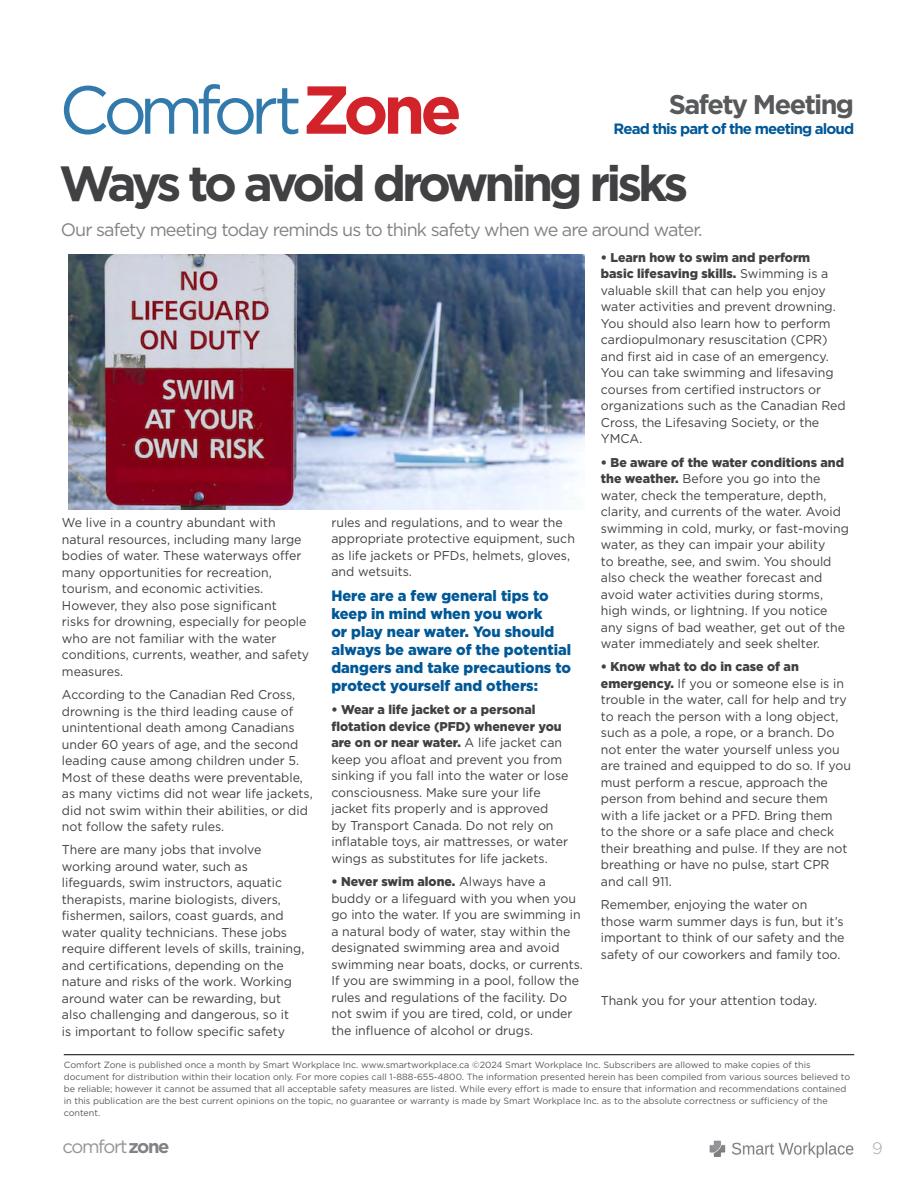
<style>
.page{position:relative;width:918px;height:1188px;background:#fff}
.page>*{position:absolute;margin:0;border:0;box-sizing:border-box;transform-origin:0 0}
.t1{font:67.65px "Gotham";letter-spacing:-.1em;color:#337aac}
.t2{font:700 49.5px "Gotham";letter-spacing:-.08em;color:#414042}
.t3{font:700 27px "Gotham";letter-spacing:-.06em;color:#58595b}
.t4{font:18.45px "Gotham";letter-spacing:-.075em;color:#939598}
.t5{font:18px "Gotham";letter-spacing:-.05em;color:#808285}
.t6{font:300 16.5px "Gotham";color:#a7a9ac}
.t7{font:900 15px/18px "Gotham";color:#005897}
.t8{font:700 15px "Gotham";letter-spacing:-.06em;color:#005897}
.t9{font:12.75px/16.5px "Gotham";color:#414042}
.t10{font:9px/12px "Gotham";color:#58595b}
.s1{font-weight:700;color:#d2232a}
.s2{font-weight:900}
.s3{font-weight:700;color:#808285}
</style>
<div class="page">
<img style="left:709px;top:1141px;width:145px;height:17px">
<img style="left:68px;top:255px;width:517px;height:255px">
<hr style="left:64px;top:1054px;width:790px;height:1px;background:#000">
<h1 class="t1" style="left:59px;top:66px;width:404px">Comfort<span class="s1">Zone</span></h1>
<h3 class="t3" style="left:669px;top:86px;width:187px">Safety Meeting</h3>
<p class="t8" style="left:614px;top:118px;width:242px">Read this part of the meeting aloud</p>
<h2 class="t2" style="left:59px;top:151px;width:631px">Ways to avoid drowning risks</h2>
<h3 class="t5" style="left:61px;top:218px;width:643px">Our safety meeting today reminds us to think safety when we are around water.</h3>
<p class="t9" style="left:62px;top:514px;width:249px">We live in a country abundant with natural resources, including many large bodies of water. These waterways offer many opportunities for recreation, tourism, and economic activities.<br>However, they also pose significant<br>risks for drowning, especially for people who are not familiar with the water conditions, currents, weather, and safety measures.</p>
<p class="t9" style="left:62px;top:686px;width:252px">According to the Canadian Red Cross, drowning is the third leading cause of unintentional death among Canadians under 60 years of age, and the second leading cause among children under 5.<br>Most of these deaths were preventable, as many victims did not wear life jackets, did not swim within their abilities, or did not follow the safety rules.</p>
<p class="t9" style="left:62px;top:841px;width:244px">There are many jobs that involve working around water, such as lifeguards, swim instructors, aquatic therapists, marine biologists, divers, fishermen, sailors, coast guards, and water quality technicians. These jobs require different levels of skills, training, and certifications, depending on the nature and risks of the work. Working around water can be rewarding, but also challenging and dangerous, so it<br>is important to follow specific safety</p>
<p class="t9" style="left:331px;top:514px;width:245px">rules and regulations, and to wear the appropriate protective equipment, such as life jackets or PFDs, helmets, gloves, and wetsuits.</p>
<p class="t7" style="left:331px;top:587px;width:241px">Here are a few general tips to keep in mind when you work<br>or play near water. You should always be aware of the potential dangers and take precautions to protect yourself and others:</p>
<p class="t9" style="left:331px;top:701px;width:239px"><span class="s2">• Wear a life jacket or a personal flotation device (PFD) whenever you are on or near water.</span> A life jacket can keep you afloat and prevent you from sinking if you fall into the water or lose consciousness. Make sure your life jacket fits properly and is approved<br>by Transport Canada. Do not rely on inflatable toys, air mattresses, or water wings as substitutes for life jackets.</p>
<p class="t9" style="left:331px;top:873px;width:253px"><span class="s2">• Never swim alone.</span> Always have a buddy or a lifeguard with you when you go into the water. If you are swimming in a natural body of water, stay within the designated swimming area and avoid swimming near boats, docks, or currents.<br>If you are swimming in a pool, follow the rules and regulations of the facility. Do not swim if you are tired, cold, or under the influence of alcohol or drugs.</p>
<p class="t9" style="left:601px;top:249px;width:246px"><span class="s2">• Learn how to swim and perform basic lifesaving skills.</span> Swimming is a valuable skill that can help you enjoy water activities and prevent drowning.<br>You should also learn how to perform cardiopulmonary resuscitation (CPR) and first aid in case of an emergency.<br>You can take swimming and lifesaving courses from certified instructors or organizations such as the Canadian Red Cross, the Lifesaving Society, or the YMCA.</p>
<p class="t9" style="left:601px;top:454px;width:250px"><span class="s2">• Be aware of the water conditions and the weather.</span> Before you go into the water, check the temperature, depth, clarity, and currents of the water. Avoid swimming in cold, murky, or fast-moving water, as they can impair your ability<br>to breathe, see, and swim. You should also check the weather forecast and avoid water activities during storms, high winds, or lightning. If you notice any signs of bad weather, get out of the water immediately and seek shelter.</p>
<p class="t9" style="left:601px;top:658px;width:252px"><span class="s2">• Know what to do in case of an emergency.</span> If you or someone else is in trouble in the water, call for help and try to reach the person with a long object, such as a pole, a rope, or a branch. Do not enter the water yourself unless you are trained and equipped to do so. If you must perform a rescue, approach the person from behind and secure them with a life jacket or a PFD. Bring them<br>to the shore or a safe place and check their breathing and pulse. If they are not breathing or have no pulse, start CPR and call 911.</p>
<p class="t9" style="left:601px;top:896px;width:245px">Remember, enjoying the water on those warm summer days is fun, but it’s important to think of our safety and the safety of our coworkers and family too.</p>
<p class="t9" style="left:601px;top:992px;width:218px">Thank you for your attention today.</p>
<p class="t10" style="left:64px;top:1059px;width:788px">Comfort Zone is published once a month by Smart Workplace Inc. www.smartworkplace.ca ©2024 Smart Workplace Inc. Subscribers are allowed to make copies of this document for distribution within their location only. For more copies call 1-888-655-4800. The information presented herein has been compiled from various sources believed to be reliable; however it cannot be assumed that all acceptable safety measures are listed. While every effort is made to ensure that information and recommendations contained in this publication are the best current opinions on the topic, no guarantee or warranty is made by Smart Workplace Inc. as to the absolute correctness or sufficiency of the content.</p>
<h3 class="t4" style="left:63px;top:1135px;width:108px">comfort<span class="s3">zone</span></h3>
<p class="t6" style="left:872px;top:1137px;width:12px">9</p>
</div>
